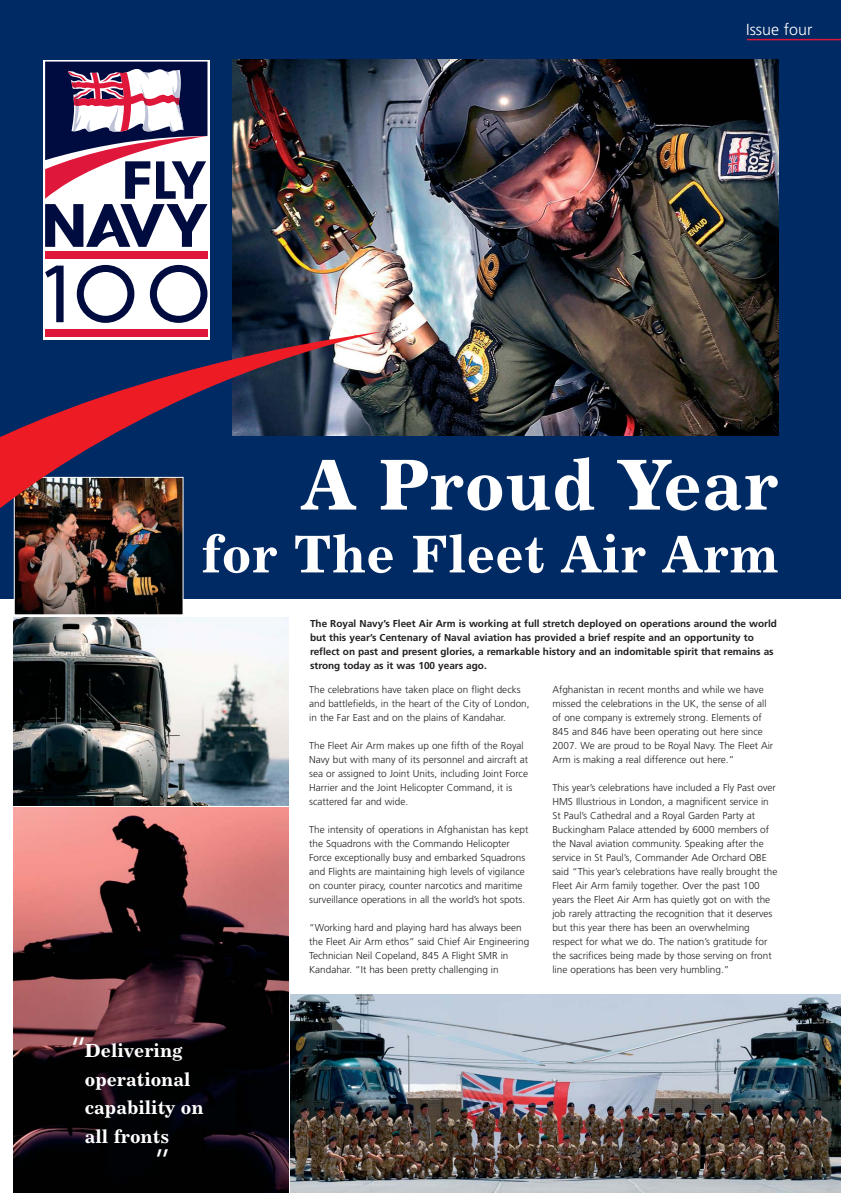
<style>
.page{position:relative;width:841px;height:1193px;background:#fff}
.page>*{position:absolute;margin:0;border:0;box-sizing:border-box;transform-origin:0 0}
.t1{font:72px "Century 731 BT Bold A";letter-spacing:.01em;color:#fff}
.t2{font:53px "Century 731 BT Bold A";letter-spacing:.01em;color:#fff}
.t3{font:34px "Humanist 777 BT Light B";color:#fff}
.t4{font:19px/28.4px "Century 731 BT Bold A";color:#fff}
.t5{font:300 16px "Frutiger";color:#fff}
.t6{font:300 10px/14px "Frutiger";color:#231f20}
.t7{font:700 10px/14px "Frutiger";color:#231f20}
</style>
<div class="page">
<img style="left:0;top:0;width:840px;height:1193px">
<h3 class="t5" style="left:746px;top:23px;width:68px">Issue four</h3>
<h1 class="t1" style="left:301px;top:457px;width:478px">A Proud Year</h1>
<h2 class="t2" style="left:201px;top:534px;width:578px">for The Fleet Air Arm</h2>
<h3 class="t3" style="left:70px;top:1035px;width:17px">“</h3>
<h3 class="t4" style="left:85px;top:1038px;width:120px">Delivering operational capability on all fronts</h3>
<h3 class="t3" style="left:170px;top:1158px;width:17px;rotate:-180deg">“</h3>
<p class="t7" style="left:310px;top:617px;width:468px">The Royal Navy’s Fleet Air Arm is working at full stretch deployed on operations around the world but this year’s Centenary of Naval aviation has provided a brief respite and an opportunity to reflect on past and present glories, a remarkable history and an indomitable spirit that remains as strong today as it was 100 years ago.</p>
<p class="t6" style="left:309px;top:683px;width:222px">The celebrations have taken place on flight decks and battlefields, in the heart of the City of London, in the Far East and on the plains of Kandahar.</p>
<p class="t6" style="left:309px;top:739px;width:220px">The Fleet Air Arm makes up one fifth of the Royal Navy but with many of its personnel and aircraft at sea or assigned to Joint Units, including Joint Force Harrier and the Joint Helicopter Command, it is scattered far and wide.</p>
<p class="t6" style="left:309px;top:823px;width:221px">The intensity of operations in Afghanistan has kept the Squadrons with the Commando Helicopter Force exceptionally busy and embarked Squadrons and Flights are maintaining high levels of vigilance on counter piracy, counter narcotics and maritime surveillance operations in all the world’s hot spots.</p>
<p class="t6" style="left:309px;top:921px;width:221px">“Working hard and playing hard has always been the Fleet Air Arm ethos” said Chief Air Engineering Technician Neil Copeland, 845 A Flight SMR in Kandahar. “It has been pretty challenging in</p>
<p class="t6" style="left:552px;top:683px;width:222px">Afghanistan in recent months and while we have missed the celebrations in the UK, the sense of all of one company is extremely strong. Elements of 845 and 846 have been operating out here since 2007. We are proud to be Royal Navy. The Fleet Air Arm is making a real difference out here.”</p>
<p class="t6" style="left:552px;top:781px;width:226px">This year’s celebrations have included a Fly Past over HMS Illustrious in London, a magnificent service in St Paul’s Cathedral and a Royal Garden Party at Buckingham Palace attended by 6000 members of the Naval aviation community. Speaking after the service in St Paul’s, Commander Ade Orchard OBE said “This year’s celebrations have really brought the Fleet Air Arm family together. Over the past 100 years the Fleet Air Arm has quietly got on with the job rarely attracting the recognition that it deserves but this year there has been an overwhelming respect for what we do. The nation’s gratitude for the sacrifices being made by those serving on front line operations has been very humbling.”</p>
</div>
